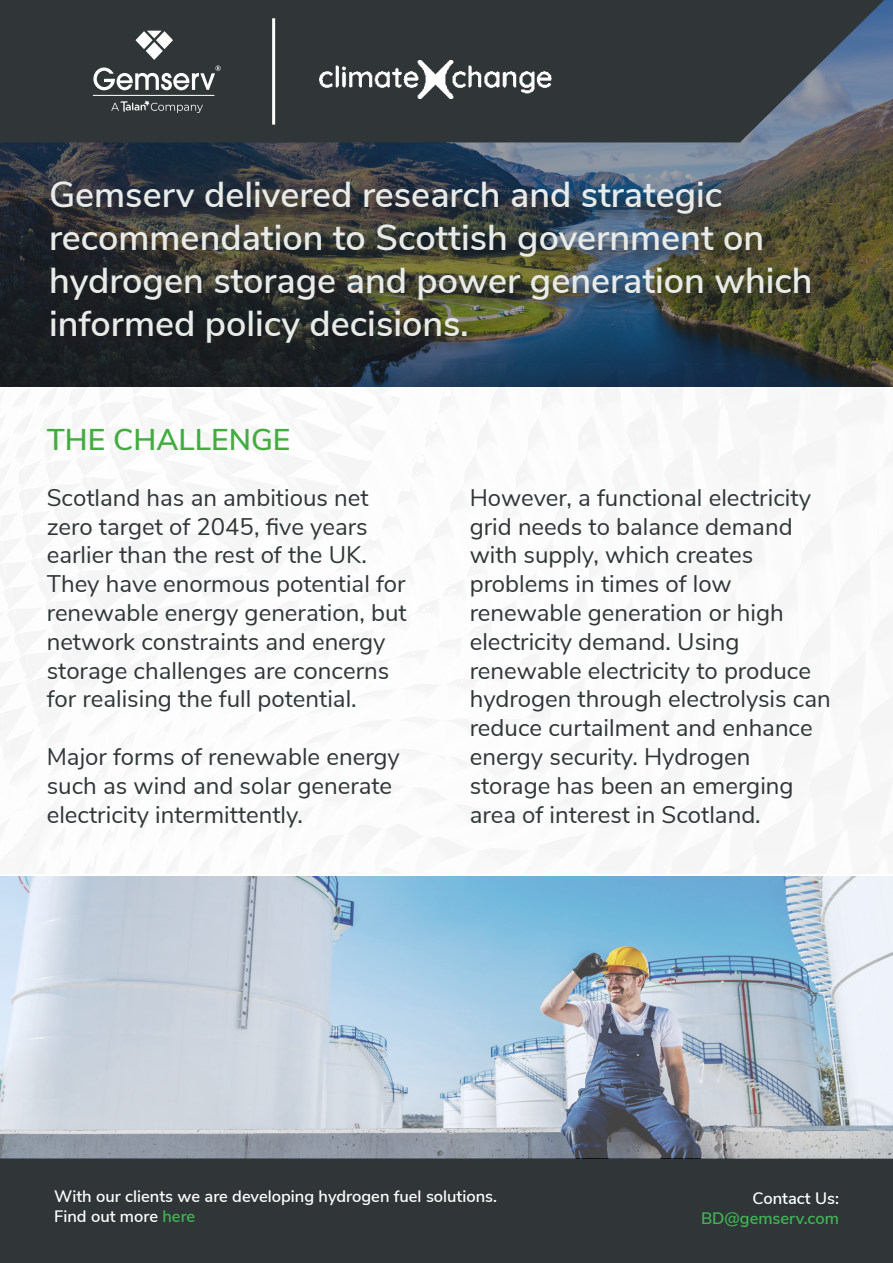
<style>
.page{position:relative;width:893px;height:1263px;background:#fff}
.page>*{position:absolute;margin:0;border:0;box-sizing:border-box;transform-origin:0 0}
.t1{font:600 36px/43.2px "Nunito Sans";color:#e8ebe8}
.t2{font:600 30px "Nunito Sans";color:#43ac41}
.t3{font:24px/28.8px "Nunito Sans";color:#303637}
.t4{font:600 16.5px/19.8px "Nunito Sans";color:#fff}
.t5{font:600 16.5px/19.8px "Nunito Sans";color:#3fb654;text-align:right}
.s1{color:#3fb654}
.s2{color:#fff}
</style>
<div class="page">
<img style="left:0;top:0;width:893px;height:387px">
<svg style="left:0;top:0;width:884px;height:142px;fill:#303637"></svg>
<svg style="left:93px;top:31px;width:128px;height:59px"></svg>
<svg style="left:111px;top:101px;width:92px;height:12px"></svg>
<hr style="left:93px;top:95px;width:121px;height:1px;background:#fff">
<div style="left:0;top:1159px;width:893px;height:104px;background:#303637"></div>
<div style="left:54px;top:183px;width:775px;height:178px;background:#231f20;opacity:.75"></div>
<img style="left:0;top:876px;width:893px;height:283px">
<hr style="left:272px;top:18px;width:3px;height:107px;background:#fff">
<img style="left:319px;top:61px;width:232px;height:37px">
<p class="t1" style="left:49px;top:170px;width:765px">Gemserv delivered research and strategic recommendation to Scottish government on hydrogen storage and power generation which informed policy decisions.</p>
<p class="t2" style="left:47px;top:418px;width:245px">THE CHALLENGE</p>
<p class="t3" style="left:47px;top:482px;width:361px">Scotland has an ambitious net zero target of 2045, five years earlier than the rest of the UK.<br>They have enormous potential for renewable energy generation, but network constraints and energy storage challenges are concerns for realising the full potential.</p>
<p class="t3" style="left:47px;top:741px;width:355px">Major forms of renewable energy such as wind and solar generate electricity intermittently.</p>
<p class="t3" style="left:470px;top:482px;width:363px">However, a functional electricity grid needs to balance demand with supply, which creates problems in times of low renewable generation or high electricity demand. Using renewable electricity to produce hydrogen through electrolysis can reduce curtailment and enhance energy security. Hydrogen storage has been an emerging area of interest in Scotland.</p>
<p class="t4" style="left:54px;top:1186px;width:444px">With our clients we are developing hydrogen fuel solutions.<br>Find out more <span class="s1">here</span></p>
<p class="t5" style="left:701px;top:1187px;width:139px"><span class="s2">Contact Us:<br></span>BD@gemserv.com</p>
</div>
